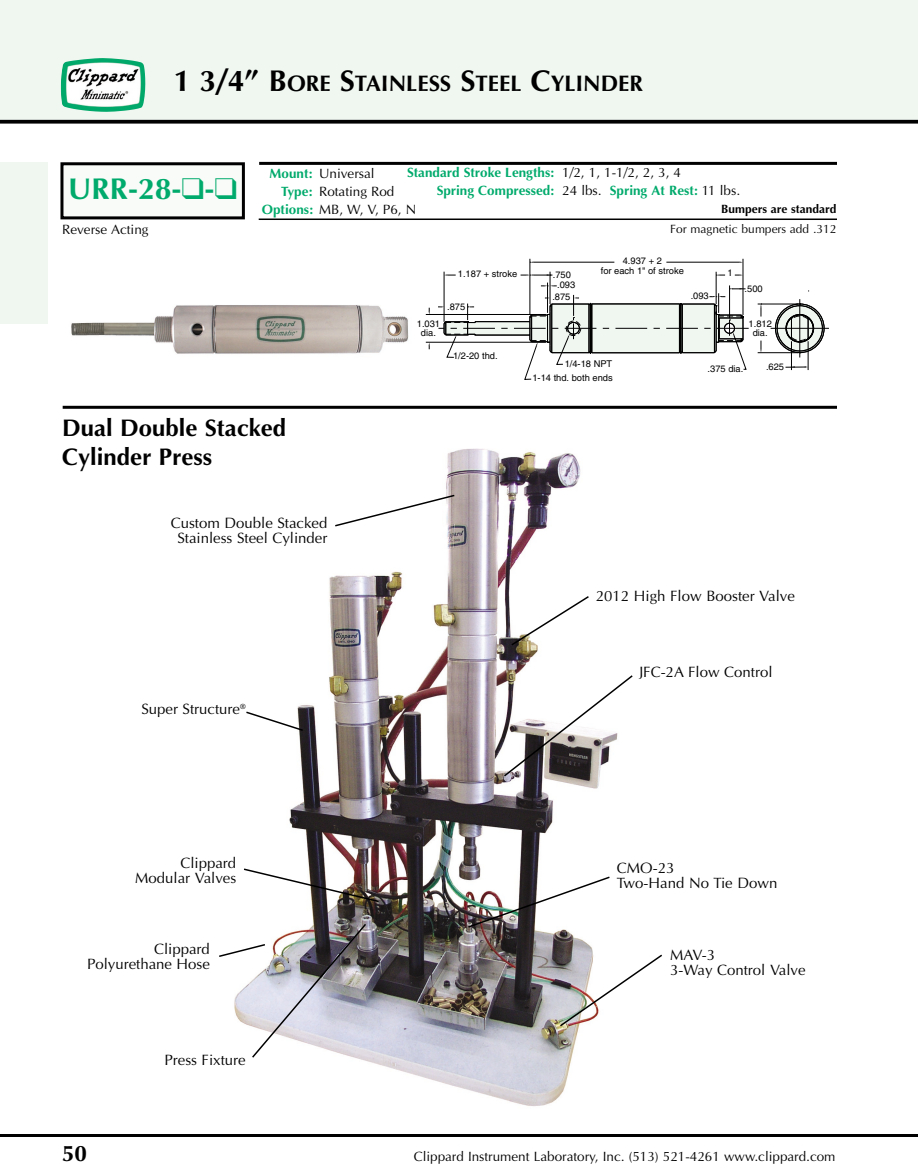
<style>
.page{position:relative;width:918px;height:1173px;background:#fff}
.page>*{position:absolute;margin:0;border:0;box-sizing:border-box;transform-origin:0 0}
.t1{font:700 30px "Optima";color:#00aa6c}
.t2{font:700 24px/29.2px "Optima";color:#000}
.t3{font:700 22.5px "Optima";color:#000}
.t4{font:15px/15px "Optima";color:#000;text-align:right}
.t5{font:13.5px "Optima";color:#000}
.t6{font:700 13.5px/18px "Optima";color:#00aa6c}
.t7{font:12px "Optima";color:#000}
.t8{font:700 12px "Optima";color:#000}
.t9{font:9.3px/9.3px "Helvetica";color:#000;text-align:center}
.s1{font-size:30px}
.s2{font-weight:400;color:#000}
.s3{font-weight:700;color:#00aa6c}
</style>
<div class="page">
<div style="left:0;top:0;width:918px;height:121px;background:#f0f7f1"></div>
<svg style="left:0;top:120px;width:918px;height:4px;background:#1a1a1a"></svg>
<img style="left:61px;top:58px;width:84px;height:54px">
<hr style="left:0;top:1134px;width:918px;height:3px;background:#000">
<div style="left:0;top:162px;width:47px;height:162px;background:#f0f7f1"></div>
<div style="left:62px;top:164px;width:181px;height:54px;background:#f8fbf8"></div>
<div style="left:60px;top:162px;width:185px;height:57px;border:3px solid #000"></div>
<hr style="left:259px;top:162px;width:578px;height:3px;background:#000">
<hr style="left:259px;top:219px;width:578px;height:1px;background:#000">
<hr style="left:63px;top:406px;width:774px;height:3px;background:#000">
<img style="left:71px;top:305px;width:362px;height:49px">
<img style="left:289px;top:448px;width:311px;height:658px">
<svg style="left:333px;top:494px;width:123px;height:34px"></svg>
<svg style="left:246px;top:710px;width:59px;height:22px"></svg>
<svg style="left:510px;top:595px;width:81px;height:52px"></svg>
<img style="left:244px;top:867px;width:136px;height:36px">
<img style="left:558px;top:953px;width:104px;height:75px">
<svg style="left:219px;top:922px;width:149px;height:137px"></svg>
<img style="left:467px;top:875px;width:143px;height:54px">
<svg style="left:502px;top:674px;width:131px;height:104px"></svg>
<hr style="left:743px;top:259px;width:1px;height:56px;background:#000">
<hr style="left:530px;top:259px;width:1px;height:56px;background:#000">
<hr style="left:666px;top:262px;width:74px;height:1px;background:#000">
<hr style="left:533px;top:262px;width:81px;height:1px;background:#000">
<hr style="left:550px;top:272px;width:1px;height:32px;background:#000">
<hr style="left:716px;top:272px;width:1px;height:32px;background:#000">
<hr style="left:444px;top:272px;width:1px;height:50px;background:#000">
<hr style="left:426px;top:342px;width:120px;height:1px;background:#000">
<hr style="left:426px;top:314px;width:120px;height:1px;background:#000">
<svg style="left:438px;top:274px;width:391px;height:106px"></svg>
<h3 class="t3" style="left:174px;top:74px;width:471px"><span class="s1">1 3/4” B</span>ORE <span class="s1">S</span>TAINLESS <span class="s1">S</span>TEEL <span class="s1">C</span>YLINDER</h3>
<h1 class="t1" style="left:68px;top:177px;width:170px">URR-28-❑-❑</h1>
<p class="t5" style="left:62px;top:224px;width:88px">Reverse Acting</p>
<p class="t6" style="left:437px;top:165px;width:305px;text-indent:-30px">Standard Stroke Lengths: <span class="s2">1/2, 1, 1-1/2, 2, 3, 4<br></span>Spring Compressed: <span class="s2">24 lbs.</span> Spring At Rest: <span class="s2">11 lbs.</span></p>
<p class="t5" style="left:270px;top:168px;width:107px"><span class="s3">Mount:</span> Universal</p>
<p class="t5" style="left:281px;top:186px;width:115px"><span class="s3">Type:</span> Rotating Rod</p>
<p class="t5" style="left:262px;top:204px;width:156px"><span class="s3">Options:</span> MB, W, V, P6, N</p>
<p class="t8" style="left:721px;top:204px;width:117px">Bumpers are standard</p>
<p class="t7" style="left:670px;top:224px;width:168px">For magnetic bumpers add .312</p>
<p class="t9" style="left:458px;top:270px;width:61px">1.187 + stroke</p>
<p class="t9" style="left:417px;top:320px;width:25px">1.031 dia.</p>
<p class="t9" style="left:447px;top:303px;width:20px">.875</p>
<p class="t9" style="left:453px;top:352px;width:46px">1/2-20 thd.</p>
<p class="t9" style="left:553px;top:271px;width:20px">.750</p>
<p class="t9" style="left:552px;top:280px;width:24px;line-height:11.6px">.093 .875</p>
<p class="t9" style="left:601px;top:257px;width:85px">4.937 + 2<br>for each 1" of stroke</p>
<p class="t9" style="left:691px;top:292px;width:20px">.093</p>
<p class="t9" style="left:727px;top:269px;width:7px">1</p>
<p class="t9" style="left:745px;top:285px;width:20px">.500</p>
<p class="t9" style="left:749px;top:320px;width:25px">1.812 dia.</p>
<p class="t9" style="left:565px;top:360px;width:49px">1/4-18 NPT</p>
<p class="t9" style="left:532px;top:374px;width:82px">1-14 thd. both ends</p>
<p class="t9" style="left:708px;top:364px;width:37px">.375 dia.</p>
<p class="t9" style="left:766px;top:363px;width:20px">.625</p>
<h2 class="t2" style="left:62px;top:415px;width:226px">Dual Double Stacked<br>Cylinder Press</h2>
<p class="t4" style="left:171px;top:517px;width:158px;text-align:center">Custom Double Stacked<br>Stainless Steel Cylinder</p>
<p class="t4" style="left:141px;top:703px;width:106px">Super Structure<sup>®</sup></p>
<p class="t4" style="left:135px;top:857px;width:102px">Clippard<br>Modular Valves</p>
<p class="t4" style="left:87px;top:943px;width:124px">Clippard<br>Polyurethane Hose</p>
<p class="t4" style="left:165px;top:1054px;width:83px">Press Fixture</p>
<p class="t4" style="left:596px;top:590px;width:200px">2012 High Flow Booster Valve</p>
<p class="t4" style="left:639px;top:666px;width:135px">JFC-2A Flow Control</p>
<p class="t4" style="left:617px;top:862px;width:162px;text-align:left">CMO-23<br>Two-Hand No Tie Down</p>
<p class="t4" style="left:670px;top:949px;width:137px;text-align:left">MAV-3<br>3-Way Control Valve</p>
<h3 class="t3" style="left:62px;top:1144px;width:27px">50</h3>
<p class="t5" style="left:414px;top:1151px;width:423px">Clippard Instrument Laboratory, Inc. (513) 521-4261 www.clippard.com</p>
</div>
